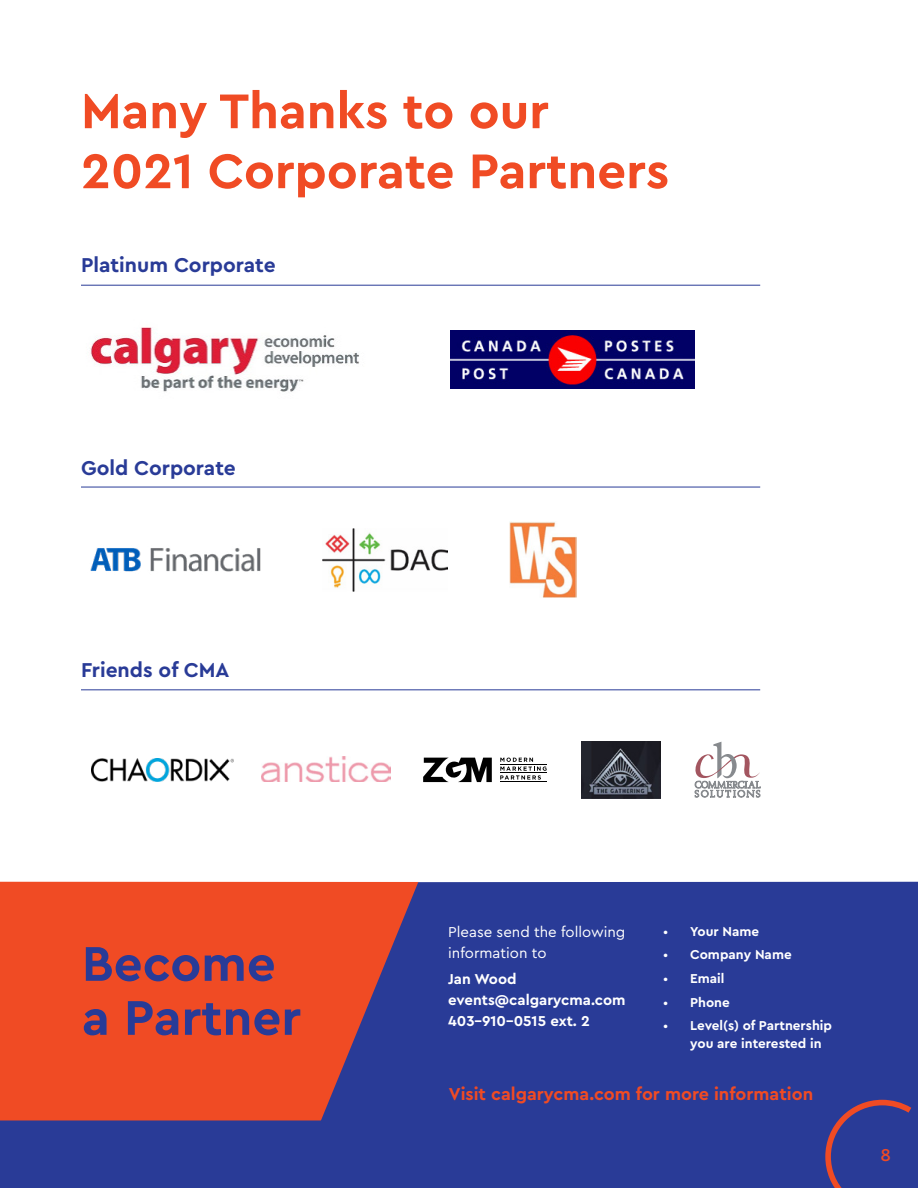
<style>
.page{position:relative;width:918px;height:1188px;background:#fff}
.page>*{position:absolute;margin:0;border:0;box-sizing:border-box;transform-origin:0 0}
.t1{font:700 51px/60px "Cera PRO";color:#f04b24}
.t2{font:700 51px/54px "Cera PRO";color:#293b97}
.t3{font:700 21px "Cera PRO";color:#293b97}
.t4{font:700 18px "Cera PRO";color:#f04b24}
.t5{font:500 18px "Cera Pro";color:#f04b24}
.t6{font:700 15px/21px "Cera PRO";color:#fff}
.t7{font:15px/21px "Cera PRO";color:#fff}
.t8{font:700 13.5px/18px "Cera PRO";color:#fff}
.s1{font-weight:400}
</style>
<div class="page">
<div style="left:418px;top:882px;width:500px;height:238px;background:#293b97"></div>
<svg style="left:0;top:882px;width:418px;height:238px;fill:#f04b24"></svg>
<div style="left:0;top:1120px;width:918px;height:68px;background:#293b97"></div>
<svg style="left:825px;top:1100px;width:86px;height:88px"></svg>
<img style="left:90px;top:548px;width:171px;height:24px">
<img style="left:90px;top:327px;width:269px;height:65px">
<img style="left:323px;top:528px;width:124px;height:63px">
<img style="left:450px;top:331px;width:245px;height:58px">
<hr style="left:81px;top:285px;width:679px;height:1px;background:#293b97">
<hr style="left:81px;top:487px;width:679px;height:1px;background:#293b97">
<hr style="left:81px;top:689px;width:679px;height:1px;background:#293b97">
<svg style="left:423px;top:758px;width:69px;height:24px"></svg>
<svg style="left:500px;top:758px;width:47px;height:22px"></svg>
<hr style="left:500px;top:764px;width:47px;height:1px;background:#000">
<hr style="left:500px;top:773px;width:47px;height:1px;background:#000">
<hr style="left:500px;top:782px;width:47px;height:1px;background:#000">
<img style="left:510px;top:522px;width:67px;height:75px">
<img style="left:92px;top:759px;width:142px;height:22px">
<img style="left:582px;top:742px;width:78px;height:56px">
<svg style="left:695px;top:742px;width:65px;height:55px"></svg>
<img style="left:261px;top:756px;width:130px;height:25px">
<h1 class="t1" style="left:81px;top:79px;width:590px">Many Thanks to our<br>2021 Corporate Partners</h1>
<h2 class="t3" style="left:81px;top:251px;width:196px">Platinum Corporate</h2>
<h2 class="t3" style="left:81px;top:454px;width:156px">Gold Corporate</h2>
<h2 class="t3" style="left:81px;top:656px;width:150px">Friends of CMA</h2>
<h1 class="t2" style="left:82px;top:935px;width:221px">Become a Partner</h1>
<p class="t7" style="left:448px;top:921px;width:179px">Please send the following information to</p>
<p class="t6" style="left:448px;top:968px;width:179px">Jan Wood events@calgarycma.com<br>403-910-0515 ext. 2</p>
<p class="t8" style="left:663px;top:921px;width:97px"><span class="s1">•</span> Your Name</p>
<p class="t8" style="left:663px;top:945px;width:130px"><span class="s1">•</span> Company Name</p>
<p class="t8" style="left:663px;top:969px;width:63px"><span class="s1">•</span> Email</p>
<p class="t8" style="left:663px;top:992px;width:68px"><span class="s1">•</span> Phone</p>
<p class="t8" style="left:690px;top:1016px;width:143px;text-indent:-27px"><span class="s1">•</span> Level(s) of Partnership you are interested in</p>
<h3 class="t4" style="left:449px;top:1082px;width:366px">Visit calgarycma.com for more information</h3>
<h3 class="t5" style="left:881px;top:1143px;width:12px">8</h3>
</div>
